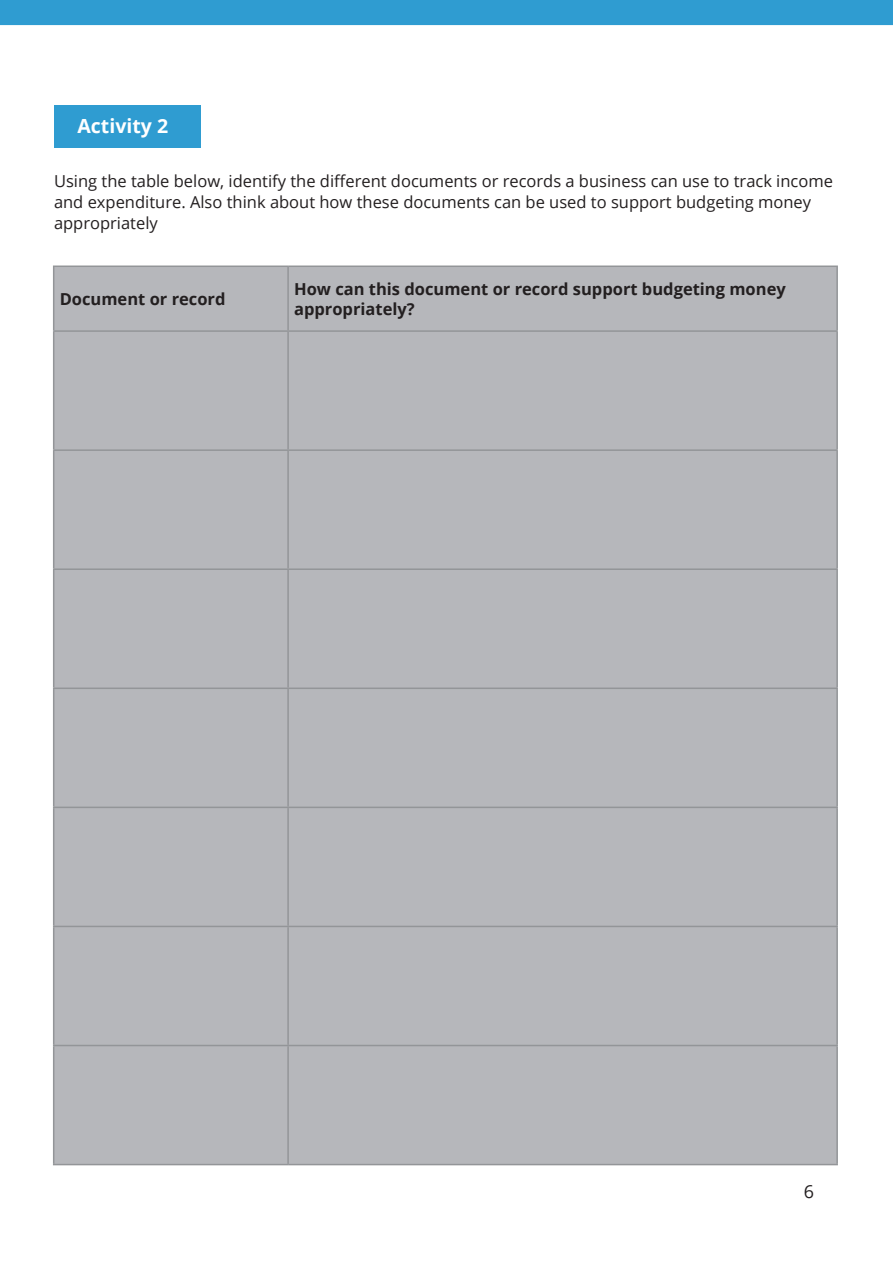
<style>
.page{position:relative;width:893px;height:1263px;background:#fff}
.page>*{position:absolute;margin:0;border:0;box-sizing:border-box;transform-origin:0 0}
.t1{font:700 19.5px "Open Sans";color:#fff}
.t2{font:18px "Open Sans";color:#231f20}
.t3{font:16.5px/21px "Open Sans";color:#231f20}
.t4{font:700 16.5px/19.8px "Open Sans";color:#231f20}
</style>
<div class="page">
<div style="left:0;top:0;width:893px;height:25px;background:#2f9cd1"></div>
<div style="left:54px;top:105px;width:147px;height:43px;background:#2f9cd1"></div>
<div style="left:54px;top:267px;width:782px;height:897px;background:#b6b7bb"></div>
<hr style="left:53px;top:265px;width:235px;height:2px;background:#939598">
<hr style="left:53px;top:267px;width:1px;height:63px;background:#939598">
<hr style="left:288px;top:265px;width:550px;height:2px;background:#939598">
<hr style="left:287px;top:267px;width:2px;height:63px;background:#939598">
<hr style="left:836px;top:267px;width:2px;height:63px;background:#939598">
<hr style="left:53px;top:330px;width:235px;height:2px;background:#939598">
<hr style="left:53px;top:332px;width:1px;height:117px;background:#939598">
<hr style="left:288px;top:330px;width:550px;height:2px;background:#939598">
<hr style="left:287px;top:332px;width:2px;height:117px;background:#939598">
<hr style="left:836px;top:332px;width:2px;height:117px;background:#939598">
<hr style="left:53px;top:449px;width:235px;height:2px;background:#939598">
<hr style="left:53px;top:451px;width:1px;height:117px;background:#939598">
<hr style="left:288px;top:449px;width:550px;height:2px;background:#939598">
<hr style="left:287px;top:451px;width:2px;height:117px;background:#939598">
<hr style="left:836px;top:451px;width:2px;height:117px;background:#939598">
<hr style="left:53px;top:568px;width:235px;height:2px;background:#939598">
<hr style="left:53px;top:570px;width:1px;height:117px;background:#939598">
<hr style="left:288px;top:568px;width:550px;height:2px;background:#939598">
<hr style="left:287px;top:570px;width:2px;height:117px;background:#939598">
<hr style="left:836px;top:570px;width:2px;height:117px;background:#939598">
<hr style="left:53px;top:687px;width:235px;height:2px;background:#939598">
<hr style="left:53px;top:689px;width:1px;height:118px;background:#939598">
<hr style="left:288px;top:687px;width:550px;height:2px;background:#939598">
<hr style="left:287px;top:689px;width:2px;height:118px;background:#939598">
<hr style="left:836px;top:689px;width:2px;height:118px;background:#939598">
<hr style="left:53px;top:807px;width:235px;height:1px;background:#939598">
<hr style="left:53px;top:808px;width:1px;height:118px;background:#939598">
<hr style="left:288px;top:807px;width:550px;height:1px;background:#939598">
<hr style="left:287px;top:808px;width:2px;height:118px;background:#939598">
<hr style="left:836px;top:808px;width:2px;height:118px;background:#939598">
<hr style="left:53px;top:926px;width:235px;height:1px;background:#939598">
<hr style="left:53px;top:927px;width:1px;height:118px;background:#939598">
<hr style="left:288px;top:926px;width:550px;height:1px;background:#939598">
<hr style="left:287px;top:927px;width:2px;height:118px;background:#939598">
<hr style="left:836px;top:927px;width:2px;height:118px;background:#939598">
<hr style="left:53px;top:1045px;width:235px;height:1px;background:#939598">
<hr style="left:53px;top:1046px;width:1px;height:118px;background:#939598">
<hr style="left:288px;top:1045px;width:550px;height:1px;background:#939598">
<hr style="left:287px;top:1046px;width:2px;height:118px;background:#939598">
<hr style="left:836px;top:1046px;width:2px;height:118px;background:#939598">
<hr style="left:53px;top:1164px;width:235px;height:1px;background:#939598">
<hr style="left:288px;top:1164px;width:550px;height:1px;background:#939598">
<p class="t1" style="left:78px;top:112px;width:92px">Activity 2</p>
<p class="t3" style="left:54px;top:170px;width:780px">Using the table below, identify the different documents or records a business can use to track income and expenditure. Also think about how these documents can be used to support budgeting money appropriately</p>
<p class="t4" style="left:60px;top:289px;width:167px">Document or record</p>
<p class="t4" style="left:294px;top:279px;width:493px">How can this document or record support budgeting money appropriately?</p>
<p class="t2" style="left:804px;top:1179px;width:12px">6</p>
</div>
